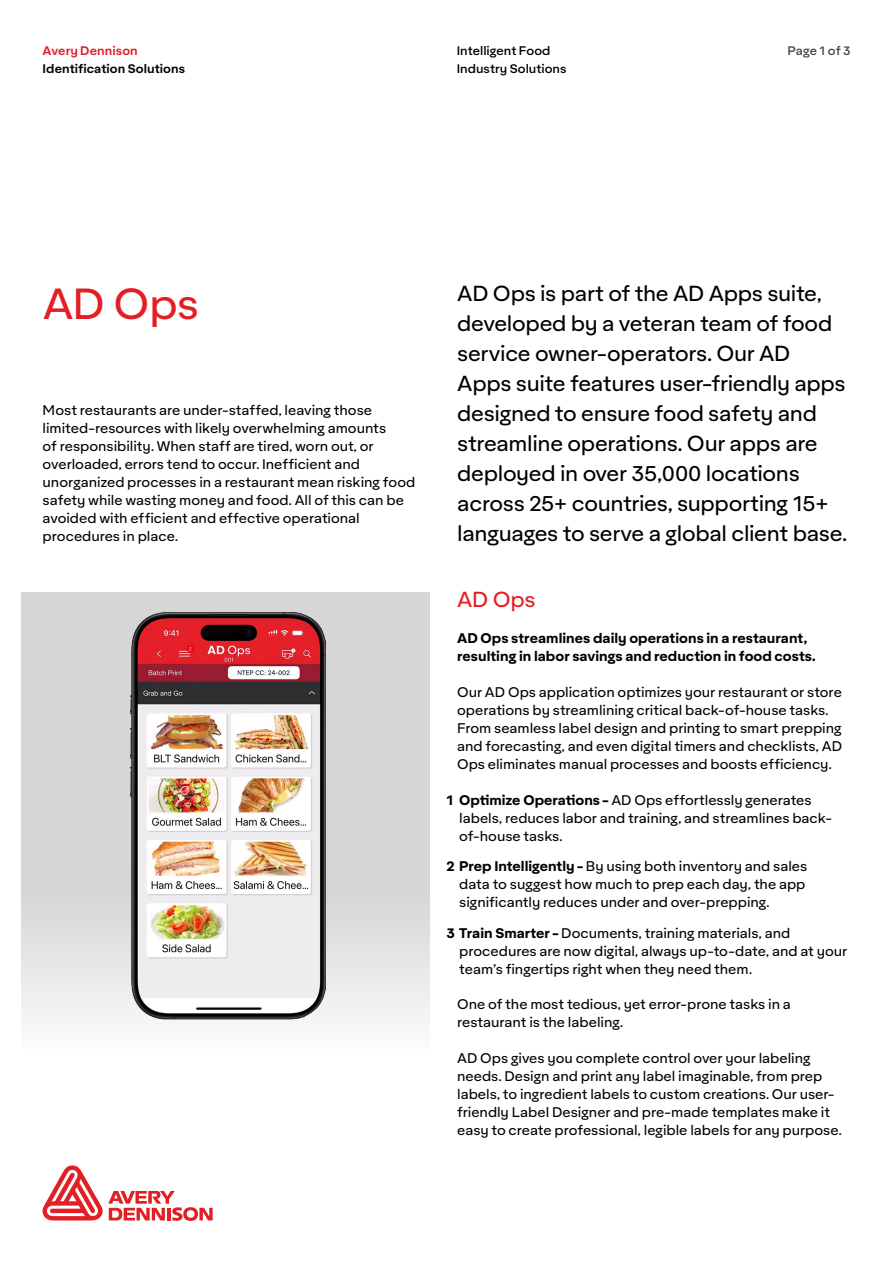
<style>
.page{position:relative;width:893px;height:1263px;background:#fff}
.page>*{position:absolute;margin:0;border:0;box-sizing:border-box;transform-origin:0 0}
.t1{font:42px "Aktifo A";color:#e31f26}
.t2{font:21px/30px "Aktifo A";letter-spacing:-.015em;color:#000}
.t3{font:21px "Aktifo A";color:#e31f26}
.t4{font:13.5px/18px "Aktifo A";color:#000}
.t5{font:700 13.5px/18px "Aktifo A";letter-spacing:.005em;color:#000}
.t6{font:500 12px "Aktifo A";letter-spacing:.005em;color:#000}
.t7{font:600 12px "Aktifo A";letter-spacing:.005em;color:#000}
.t8{font:600 12px "Aktifo A";letter-spacing:.005em;color:#e31f26}
.t9{font:500 12px "Aktifo A";letter-spacing:-.005em;color:#464646}
.s1{font-weight:700}
</style>
<div class="page">
<svg style="left:43px;top:1165px;width:170px;height:56px"></svg>
<div style="left:21px;top:592px;width:408px;height:456px;background:#d6d6d6"></div>
<svg style="left:21px;top:894px;width:409px;height:154px"></svg>
<img style="left:131px;top:612px;width:195px;height:408px">
<p class="t8" style="left:43px;top:42px;width:97px">Avery Dennison</p>
<p class="t7" style="left:43px;top:60px;width:144px">Identification Solutions</p>
<p class="t6" style="left:457px;top:43px;width:95px">Intelligent Food</p>
<p class="t9" style="left:788px;top:43px;width:65px">Page 1 of 3</p>
<p class="t6" style="left:457px;top:61px;width:111px">Industry Solutions</p>
<h1 class="t1" style="left:43px;top:277px;width:158px">AD Ops</h1>
<p class="t2" style="left:457px;top:278px;width:391px">AD Ops is part of the AD Apps suite, developed by a veteran team of food service owner-operators. Our AD Apps suite features user-friendly apps designed to ensure food safety and streamline operations. Our apps are deployed in over 35,000 locations across 25+ countries, supporting 15+ languages to serve a global client base.</p>
<p class="t4" style="left:43px;top:400px;width:374px">Most restaurants are under-staffed, leaving those limited-resources with likely overwhelming amounts<br>of responsibility. When staff are tired, worn out, or overloaded, errors tend to occur. Inefficient and unorganized processes in a restaurant mean risking food safety while wasting money and food. All of this can be avoided with efficient and effective operational procedures in place.</p>
<h2 class="t3" style="left:457px;top:586px;width:80px">AD Ops</h2>
<p class="t5" style="left:457px;top:628px;width:360px">AD Ops streamlines daily operations in a restaurant, resulting in labor savings and reduction in food costs.</p>
<p class="t4" style="left:457px;top:682px;width:386px">Our AD Ops application optimizes your restaurant or store operations by streamlining critical back-of-house tasks.<br>From seamless label design and printing to smart prepping and forecasting, and even digital timers and checklists, AD Ops eliminates manual processes and boosts efficiency.</p>
<p class="t4" style="left:459px;top:790px;width:374px;text-indent:-13px"><span class="s1">1 Optimize Operations -</span> AD Ops effortlessly generates labels, reduces labor and training, and streamlines back&shy;of-house tasks.</p>
<p class="t4" style="left:459px;top:857px;width:350px;text-indent:-13px"><span class="s1">2 Prep Intelligently -</span> By using both inventory and sales data to suggest how much to prep each day, the app significantly reduces under and over-prepping.</p>
<p class="t4" style="left:459px;top:924px;width:390px;text-indent:-13px"><span class="s1">3 Train Smarter -</span> Documents, training materials, and procedures are now digital, always up-to-date, and at your team’s fingertips right when they need them.</p>
<p class="t4" style="left:457px;top:994px;width:335px">One of the most tedious, yet error-prone tasks in a restaurant is the labeling.</p>
<p class="t4" style="left:457px;top:1048px;width:386px">AD Ops gives you complete control over your labeling needs. Design and print any label imaginable, from prep labels, to ingredient labels to custom creations. Our user&shy;friendly Label Designer and pre-made templates make it easy to create professional, legible labels for any purpose.</p>
</div>
